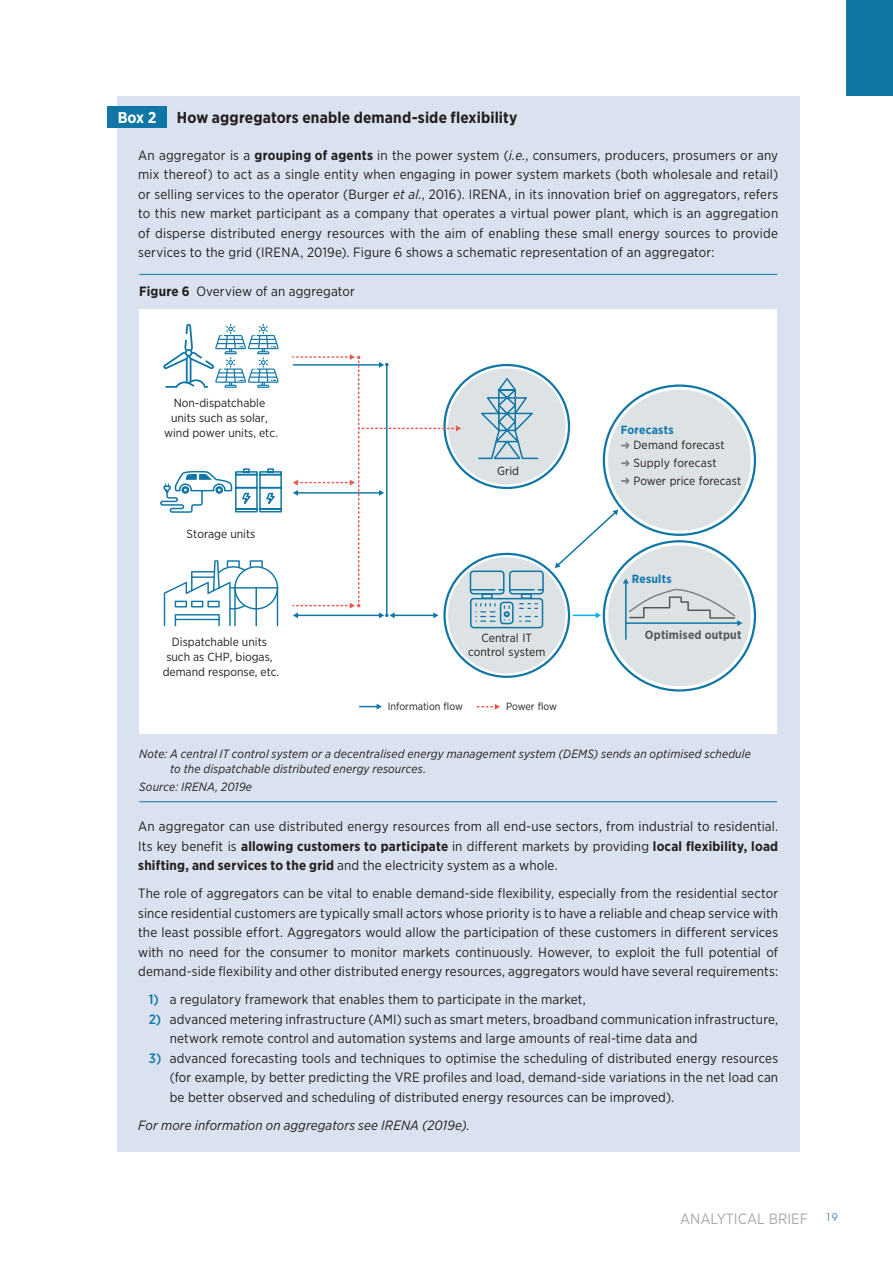
<style>
.page{position:relative;width:893px;height:1263px;background:#fff}
.page>*{position:absolute;margin:0;border:0;box-sizing:border-box;transform-origin:0 0}
.t1{font:700 15.75px "Gotham Narrow";letter-spacing:.01em;color:#231f20}
.t2{font:700 15.75px "Gotham Narrow";color:#fff}
.t3{font:15px "Gotham Narrow";color:#a8a9ad}
.t4{font:13.5px/19.5px "Gotham Narrow";letter-spacing:.01em;color:#231f20;text-align:justify}
.t5{font:italic 13.5px "Gotham Narrow";letter-spacing:.01em;color:#231f20}
.t6{font:italic 12px/15px "Gotham Narrow";letter-spacing:.01em;color:#231f20}
.t7{font:12px "Gotham Narrow";letter-spacing:.005em;color:#231f20}
.t8{font:700 12px "Gotham Narrow";letter-spacing:.015em;color:#57585a}
.t9{font:11.85px/15px "Gotham Narrow";color:#231f20;text-align:center}
.t10{font:700 11.85px "Gotham Narrow";letter-spacing:.02em;color:#1077ad}
.t11{font:10.5px "Gotham Narrow";color:#231f20}
.s1{font-weight:700}
.s2{font-style:italic}
.s3{font-weight:500;color:#0f76a6}
</style>
<div class="page">
<div style="left:117px;top:96px;width:682px;height:1055px;background:#d9e2ee"></div>
<div style="left:107px;top:106px;width:60px;height:21px;background:#0f76a6"></div>
<div style="left:139px;top:309px;width:638px;height:424px;background:#fff"></div>
<svg style="left:164px;top:560px;width:114px;height:66px"></svg>
<hr style="left:191px;top:576px;width:23px;height:2px;background:#0f76a6">
<div style="left:608px;top:545px;width:143px;height:141px;background:#dde2e4;border-radius:50%"></div>
<div style="left:448px;top:368px;width:118px;height:116px;background:#dde2e4;border-radius:50%"></div>
<div style="left:608px;top:390px;width:143px;height:141px;background:#dde2e4;border-radius:50%"></div>
<div style="left:448px;top:557px;width:118px;height:116px;background:#dde2e4;border-radius:50%"></div>
<svg style="left:478px;top:377px;width:61px;height:83px"></svg>
<svg style="left:160px;top:468px;width:122px;height:45px"></svg>
<svg style="left:163px;top:324px;width:116px;height:64px"></svg>
<svg style="left:621px;top:442px;width:9px;height:7px"></svg>
<svg style="left:621px;top:460px;width:9px;height:6px"></svg>
<svg style="left:621px;top:478px;width:9px;height:6px"></svg>
<svg style="left:477px;top:704px;width:23px;height:6px"></svg>
<svg style="left:359px;top:704px;width:23px;height:5px"></svg>
<div style="left:470px;top:570px;width:34px;height:24px;border:1px solid #0f76a6;border-radius:3px"></div>
<svg style="left:471px;top:589px;width:33px;height:1px"></svg>
<div style="left:509px;top:570px;width:35px;height:24px;border:1px solid #0f76a6;border-radius:3px"></div>
<svg style="left:510px;top:589px;width:33px;height:1px"></svg>
<div style="left:482px;top:593px;width:11px;height:6px;border:1px solid #0f76a6"></div>
<div style="left:521px;top:593px;width:11px;height:6px;border:1px solid #0f76a6"></div>
<div style="left:470px;top:598px;width:73px;height:30px;border:1px solid #0f76a6;border-radius:3px"></div>
<div style="left:500px;top:602px;width:14px;height:22px;border:1px solid #0f76a6;border-radius:3px"></div>
<svg style="left:504px;top:605px;width:6px;height:16px"></svg>
<svg style="left:519px;top:603px;width:19px;height:6px"></svg>
<svg style="left:519px;top:616px;width:19px;height:6px"></svg>
<svg style="left:475px;top:603px;width:21px;height:19px"></svg>
<hr style="left:625px;top:583px;width:2px;height:57px;background:#0f76a6">
<svg style="left:623px;top:578px;width:119px;height:48px"></svg>
<svg style="left:293px;top:354px;width:168px;height:264px"></svg>
<svg style="left:555px;top:510px;width:63px;height:58px"></svg>
<svg style="left:573px;top:612px;width:28px;height:6px"></svg>
<hr style="left:139px;top:274px;width:638px;height:1px;background:#0f76a6">
<hr style="left:139px;top:801px;width:638px;height:1px;background:#0f76a6">
<div style="left:846px;top:0;width:47px;height:96px;background:#0f76a6"></div>
<p class="t2" style="left:118px;top:107px;width:40px">Box 2</p>
<p class="t1" style="left:177px;top:107px;width:342px">How aggregators enable demand-side flexibility</p>
<p class="t4" style="left:138px;top:145px;width:642px">An aggregator is a <span class="s1">grouping of agents</span> in the power system (<span class="s2">i.e.</span>, consumers, producers, prosumers or any mix thereof) to act as a single entity when engaging in power system markets (both wholesale and retail) or selling services to the operator (Burger <span class="s2">et al.</span>, 2016). IRENA, in its innovation brief on aggregators, refers to this new market participant as a company that operates a virtual power plant, which is an aggregation of disperse distributed energy resources with the aim of enabling these small energy sources to provide services to the grid (IRENA, 2019e). Figure 6 shows a schematic representation of an aggregator:</p>
<p class="t4" style="left:139px;top:281px;width:217px"><span class="s1">Figure 6</span> Overview of an aggregator</p>
<p class="t9" style="left:164px;top:395px;width:115px">Non-dispatchable units such as solar, wind power units, etc.</p>
<p class="t9" style="left:187px;top:526px;width:70px">Storage units</p>
<p class="t9" style="left:497px;top:463px;width:24px">Grid</p>
<p class="t9" style="left:163px;top:634px;width:118px">Dispatchable units such as CHP, biogas, demand response, etc.</p>
<p class="t9" style="left:468px;top:631px;width:79px;line-height:13.5px">Central IT control system</p>
<p class="t11" style="left:388px;top:699px;width:77px">Information flow</p>
<p class="t11" style="left:506px;top:700px;width:53px">Power flow</p>
<p class="t10" style="left:621px;top:422px;width:54px">Forecasts</p>
<p class="t9" style="left:633px;top:436px;width:93px;line-height:17.7px;text-align:left">Demand forecast<br>Supply forecast</p>
<p class="t7" style="left:633px;top:473px;width:109px">Power price forecast</p>
<p class="t10" style="left:632px;top:572px;width:41px">Results</p>
<p class="t8" style="left:645px;top:627px;width:98px">Optimised output</p>
<p class="t6" style="left:170px;top:746px;width:582px;text-indent:-31px">Note: A central IT control system or a decentralised energy management system (DEMS) sends an optimised schedule to the dispatchable distributed energy resources.</p>
<p class="t6" style="left:139px;top:779px;width:114px">Source: IRENA, 2019e</p>
<p class="t4" style="left:138px;top:816px;width:641px">An aggregator can use distributed energy resources from all end-use sectors, from industrial to residential.<br>Its key benefit is <span class="s1">allowing customers to participate</span> in different markets by providing <span class="s1">local flexibility, load shifting, and services to the grid</span> and the electricity system as a whole.</p>
<p class="t4" style="left:138px;top:883px;width:641px">The role of aggregators can be vital to enable demand-side flexibility, especially from the residential sector since residential customers are typically small actors whose priority is to have a reliable and cheap service with the least possible effort. Aggregators would allow the participation of these customers in different services with no need for the consumer to monitor markets continuously. However, to exploit the full potential of demand-side flexibility and other distributed energy resources, aggregators would have several requirements:</p>
<p class="t4" style="left:149px;top:989px;width:438px"><span class="s3">1)</span> a regulatory framework that enables them to participate in the market,</p>
<p class="t4" style="left:170px;top:1009px;width:610px;text-indent:-21px"><span class="s3">2)</span> advanced metering infrastructure (AMI) such as smart meters, broadband communication infrastructure, network remote control and automation systems and large amounts of real-time data and</p>
<p class="t4" style="left:170px;top:1048px;width:610px;text-indent:-21px"><span class="s3">3)</span> advanced forecasting tools and techniques to optimise the scheduling of distributed energy resources (for example, by better predicting the VRE profiles and load, demand-side variations in the net load can be better observed and scheduling of distributed energy resources can be improved).</p>
<p class="t5" style="left:138px;top:1117px;width:333px">For more information on aggregators see IRENA (2019e).</p>
<p class="t3" style="left:680px;top:1209px;width:159px">ANALYTICAL BRIEF <sup>19</sup></p>
</div>
